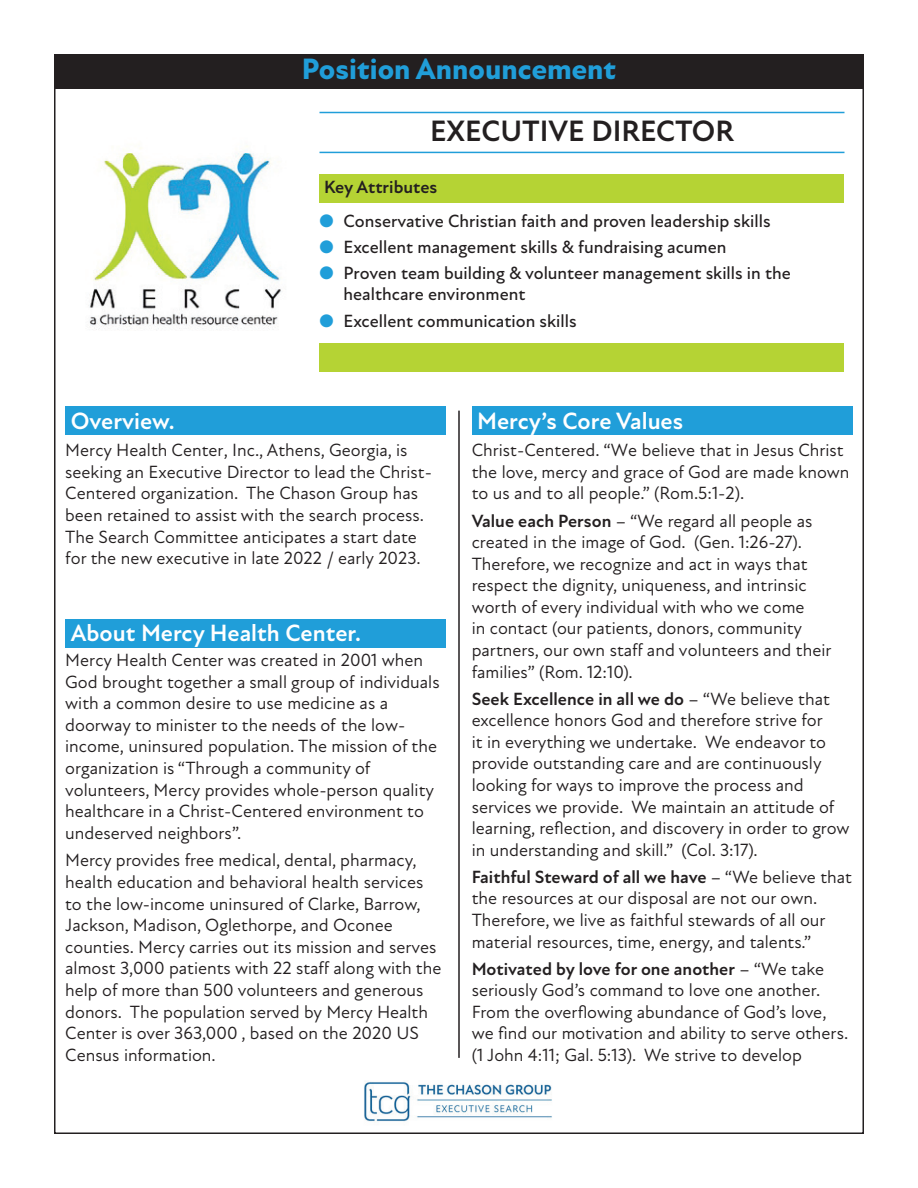
<style>
.page{position:relative;width:918px;height:1188px;background:#fff}
.page>*{position:absolute;margin:0;border:0;box-sizing:border-box;transform-origin:0 0}
.t1{font:800 30px "New Atten";color:#209ed9}
.t2{font:700 30px "New Atten";color:#231f20}
.t3{font:700 24px "New Atten";color:#fff}
.t4{font:18px/21.6px "New Atten";color:#231f20}
.t5{font:500 18px/21.6px "New Atten";color:#231f20}
.t6{font:700 18px "New Atten";color:#231f20}
.s1{color:#209ed9}
.s2{font-family:"Atten New"}
.s3{font-weight:700}
</style>
<div class="page">
<img style="left:89px;top:146px;width:192px;height:184px">
<img style="left:364px;top:1082px;width:188px;height:40px">
<div style="left:54px;top:54px;width:810px;height:35px;background:#231f20"></div>
<hr style="left:458px;top:411px;width:2px;height:647px;background:#231f20">
<hr style="left:320px;top:152px;width:524px;height:1px;background:#209ed9">
<hr style="left:320px;top:112px;width:524px;height:1px;background:#209ed9">
<div style="left:472px;top:406px;width:381px;height:29px;background:#209ed9"></div>
<div style="left:320px;top:174px;width:524px;height:28px;background:#b5d334"></div>
<div style="left:320px;top:343px;width:524px;height:28px;background:#b5d334"></div>
<div style="left:65px;top:406px;width:381px;height:29px;background:#209ed9"></div>
<div style="left:65px;top:619px;width:381px;height:29px;background:#209ed9"></div>
<h1 class="t1" style="left:302px;top:51px;width:316px">Position Announcement</h1>
<h1 class="t2" style="left:430px;top:113px;width:305px">EXECUTIVE DIRECTOR</h1>
<p class="t6" style="left:324px;top:176px;width:115px">Key Attributes</p>
<p class="t5" style="left:320px;top:210px;width:453px"><span class="s1">●</span> Conservative Christian faith and proven leadership skills</p>
<p class="t5" style="left:320px;top:236px;width:409px"><span class="s1">●</span> Excellent management skills &amp; fundraising acumen</p>
<p class="t5" style="left:344px;top:262px;width:449px;text-indent:-24px"><span class="s1">●</span> Proven team building &amp; volunteer management skills in the healthcare environment</p>
<p class="t5" style="left:320px;top:310px;width:259px"><span class="s1">●</span> Excellent communication skills</p>
<h2 class="t3" style="left:71px;top:406px;width:106px">Overview.</h2>
<p class="t4" style="left:65px;top:440px;width:368px">Mercy Health Center, Inc., Athens, Georgia, is seeking an Executive Director to lead the Christ-Centered organization. The Chason Group has been retained to assist with the search process.<br>The Search Committee anticipates a start date for the new executive in late 2022 / early 2023.</p>
<h2 class="t3" style="left:71px;top:619px;width:292px">About Mercy Health Center.</h2>
<p class="t4" style="left:65px;top:649px;width:376px">Mercy Health Center was created in 2001 when God brought together a small group of individuals with a common desire to use medicine as a doorway to minister to the needs of the low&shy;income<span class="s2">,</span> uninsured population. The mission of the organization is “Through a community of volunteers, Mercy provides whole-person quality healthcare in a Christ-Centered environment to undeserved neighbors”.</p>
<p class="t4" style="left:65px;top:850px;width:378px">Mercy provides free medical, dental, pharmacy, health education and behavioral health services to the low-income uninsured of Clarke, Barrow, Jackson, Madison, Oglethorpe, and Oconee counties. Mercy carries out i<span class="s2">t</span>s mission and serves almost 3,000 patients with 22 staff along with the help of more than 500 volunteers and generous donors. The population served by Mercy Health Center is over 363,000 , based on the 2020 US Census information.</p>
<h2 class="t3" style="left:477px;top:406px;width:208px">Mercy’s Core Values</h2>
<p class="t4" style="left:472px;top:440px;width:379px">Christ-Centered<span class="s2">.</span> “We believe that in Jesus Christ the love, mercy and grace of God are made known to us and to all people.” (Rom.5:1-2).</p>
<p class="t4" style="left:472px;top:510px;width:361px"><span class="s3">Value each Person</span> – “We regard all people as created in the image of God. (Gen. 1:26-27).<br>Therefore, we recognize and act in ways that respect the dignity, uniqueness, and intrinsic worth of every individual with who we come<br>in contact (our patients, donors, community partners, our own staff and volunteers and their families” (Rom. 12:10).</p>
<p class="t4" style="left:472px;top:689px;width:379px"><span class="s3">Seek Excellence in all we do</span> – “We believe that excellence honors God and therefore strive for<br>it in everything we undertake. We endeavor to provide outstanding care and are continuously looking for ways to improve the process and services we provide. We maintain an attitude of learning, reflection, and discovery in order to grow in understanding and skill.” (Col. 3:17).</p>
<p class="t4" style="left:472px;top:867px;width:382px"><span class="s3">Faithful Steward of all we have</span> – “We believe that the resources at our disposal are not our own.<br>Therefore, we live as faithful stewards of all our material resources, time, energy, and talents.”</p>
<p class="t4" style="left:472px;top:959px;width:378px"><span class="s3">Motivated by love for one another</span> – “We take seriously God’s command to love one another.<br>From the overflowing abundance of God’s love, we find our motivation and ability to serve others. (1 John 4:11; Gal. 5:13). We strive to develop</p>
</div>
